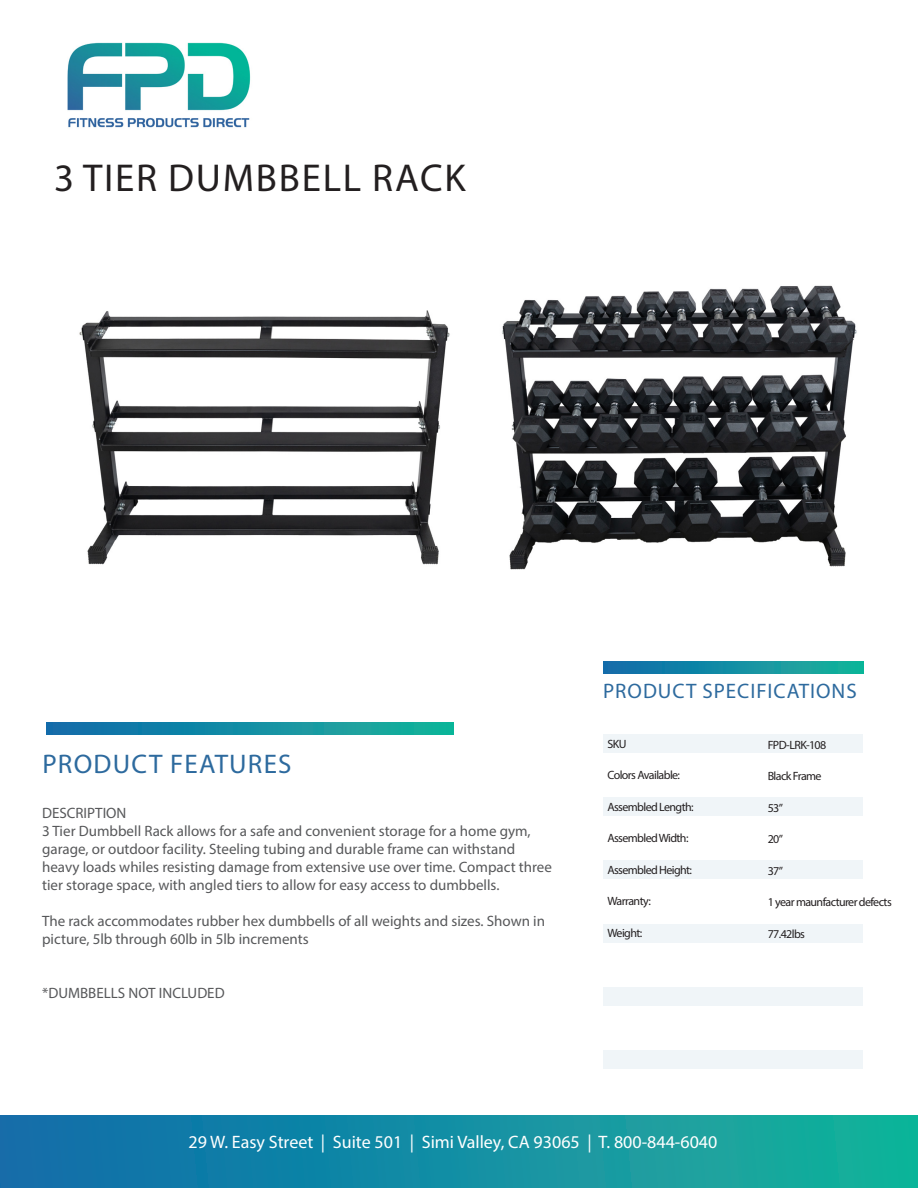
<style>
.page{position:relative;width:918px;height:1188px;background:#fff}
.page>*{position:absolute;margin:0;border:0;box-sizing:border-box;transform-origin:0 0}
.t1{font:39px "Myriad Pro";letter-spacing:.045em;color:#231f20}
.prod_features-specif{font:27px "Myriad Pro";letter-spacing:.045em;color:#2d6a9e}
.prod_features-specif-2{font:21px "Myriad Pro";letter-spacing:.045em;color:#2d6a9e}
.OutFit_Contact_Info{font:18px "Myriad Pro";color:#fff}
.Product_Features_sub{font:15px/18px "Myriad Pro";color:#57585a}
.Product_specs_list{font:12px "Myriad Pro";letter-spacing:-.05em;color:#231f20}
</style>
<div class="page">
<div style="left:0;top:1115px;width:918px;height:73px;background:linear-gradient(to right,#106bab,#17b49b)"></div>
<div style="left:603px;top:1050px;width:259px;height:18px;background:#f0f5f8"></div>
<div style="left:604px;top:987px;width:259px;height:19px;background:#f0f5f8"></div>
<div style="left:603px;top:924px;width:259px;height:19px;background:#f0f5f8"></div>
<div style="left:603px;top:860px;width:259px;height:19px;background:#f0f5f8"></div>
<div style="left:603px;top:797px;width:259px;height:19px;background:#f0f5f8"></div>
<div style="left:604px;top:734px;width:259px;height:19px;background:#f0f5f8"></div>
<svg style="left:604px;top:661px;width:259px;height:12px;background:#138fa3"></svg>
<svg style="left:46px;top:722px;width:407px;height:12px;background:#138fa3"></svg>
<img style="left:67px;top:42px;width:184px;height:86px">
<img style="left:502px;top:285px;width:355px;height:285px">
<img style="left:79px;top:310px;width:371px;height:255px">
<p class="t1" style="left:54px;top:154px;width:413px">3 TIER DUMBBELL RACK</p>
<p class="prod_features-specif" style="left:42px;top:748px;width:251px">PRODUCT FEATURES</p>
<p class="Product_Features_sub" style="left:42px;top:804px;width:86px">DESCRIPTION</p>
<p class="Product_Features_sub" style="left:42px;top:822px;width:511px">3 Tier Dumbbell Rack allows for a safe and convenient storage for a home gym, garage, or outdoor facility. Steeling tubing and durable frame can withstand heavy loads whiles resisting damage from extensive use over time. Compact three tier storage space, with angled tiers to allow for easy access to dumbbells.</p>
<p class="Product_Features_sub" style="left:42px;top:912px;width:504px">The rack accommodates rubber hex dumbbells of all weights and sizes. Shown in picture, 5lb through 60lb in 5lb increments</p>
<p class="Product_Features_sub" style="left:42px;top:984px;width:184px">*DUMBBELLS NOT INCLUDED</p>
<p class="prod_features-specif-2" style="left:603px;top:678px;width:255px">PRODUCT SPECIFICATIONS</p>
<p class="Product_specs_list" style="left:608px;top:736px;width:20px">SKU</p>
<p class="Product_specs_list" style="left:608px;top:768px;width:74px">Colors Available:</p>
<p class="Product_specs_list" style="left:608px;top:799px;width:88px">Assembled Length:</p>
<p class="Product_specs_list" style="left:608px;top:831px;width:82px">Assembled Width:</p>
<p class="Product_specs_list" style="left:608px;top:862px;width:86px">Assembled Height:</p>
<p class="Product_specs_list" style="left:608px;top:894px;width:45px">Warranty:</p>
<p class="Product_specs_list" style="left:608px;top:925px;width:36px">Weight:</p>
<p class="Product_specs_list" style="left:768px;top:737px;width:60px">FPD-LRK-108</p>
<p class="Product_specs_list" style="left:768px;top:769px;width:55px">Black Frame</p>
<p class="Product_specs_list" style="left:768px;top:800px;width:17px">53”</p>
<p class="Product_specs_list" style="left:768px;top:832px;width:17px">20”</p>
<p class="Product_specs_list" style="left:768px;top:863px;width:17px">37”</p>
<p class="Product_specs_list" style="left:768px;top:895px;width:126px">1 year maunfacturer defects</p>
<p class="Product_specs_list" style="left:768px;top:926px;width:39px">77.42lbs</p>
<p class="OutFit_Contact_Info" style="left:188px;top:1130px;width:530px">29 W. Easy Street | Suite 501 | Simi Valley, CA 93065 | T. 800-844-6040</p>
</div>
